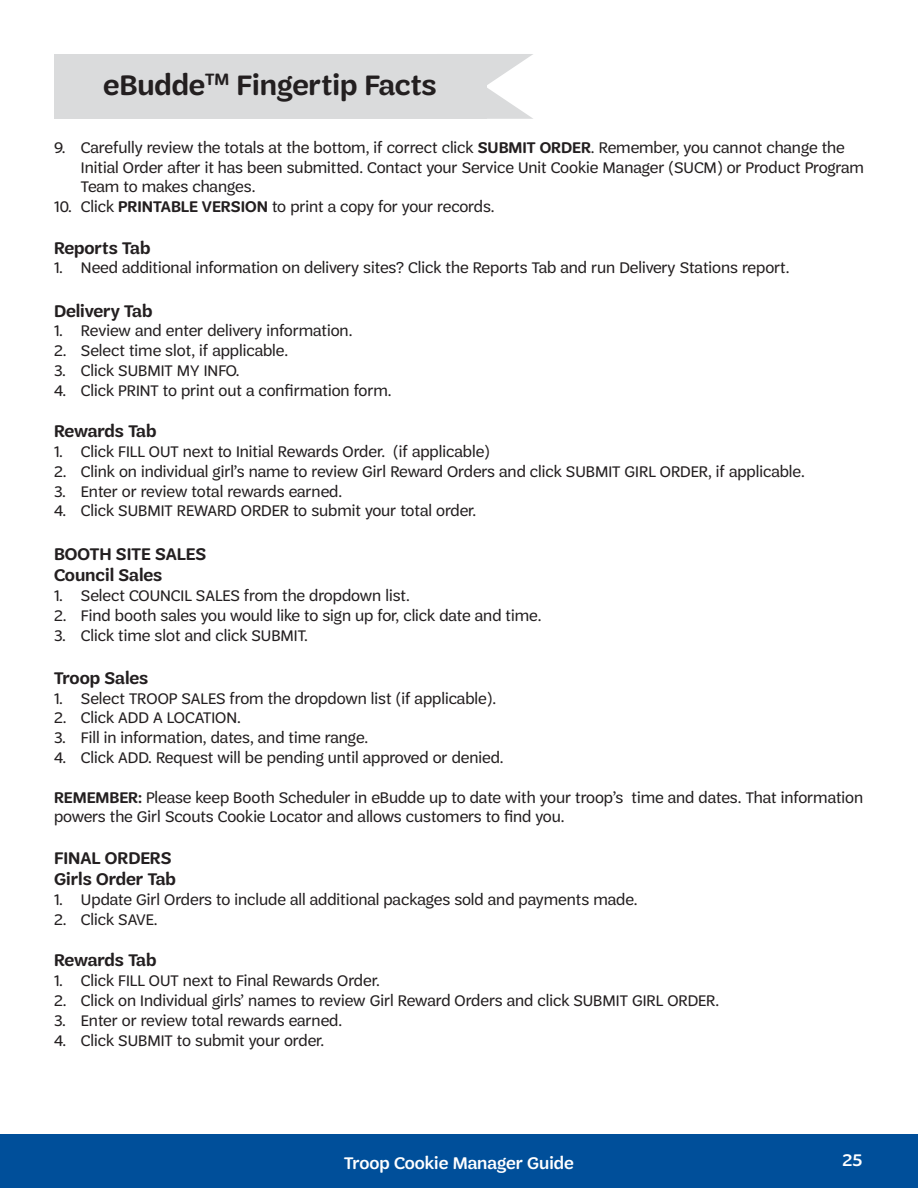
<style>
.page{position:relative;width:918px;height:1188px;background:#fff}
.page>*{position:absolute;margin:0;border:0;box-sizing:border-box;transform-origin:0 0}
.t1{font:600 30px "Trefoil Sans";color:#231f20}
.t2{font:600 18px/21.6px "Trefoil Sans";color:#231f20}
.t3{font:500 18px "Trefoil Sans";color:#fff}
.t4{font:16.5px/19.8px "Trefoil Sans";color:#231f20}
.s1{font-weight:600}
</style>
<div class="page">
<div style="left:0;top:1134px;width:918px;height:54px;background:#004f9a"></div>
<svg style="left:486px;top:54px;width:47px;height:65px"></svg>
<div style="left:54px;top:54px;width:432px;height:65px;background:#dadbdc"></div>
<h1 class="t1" style="left:103px;top:68px;width:335px">eBudde<sup>TM</sup> Fingertip Facts</h1>
<p class="t4" style="left:81px;top:137px;width:784px;text-indent:-27px">9. Carefully review the totals at the bottom, if correct click <span class="s1">SUBMIT ORDER</span>. Remember, you cannot change the<br>Initial Order after it has been submitted. Contact your Service Unit Cookie Manager (SUCM) or Product Program<br>Team to makes changes.</p>
<p class="t4" style="left:54px;top:197px;width:442px">10. Click <span class="s1">PRINTABLE VERSION</span> to print a copy for your records.</p>
<p class="t2" style="left:54px;top:237px;width:98px">Reports Tab</p>
<p class="t4" style="left:54px;top:258px;width:737px">1. Need additional information on delivery sites? Click the Reports Tab and run Delivery Stations report.</p>
<p class="t2" style="left:54px;top:300px;width:100px">Delivery Tab</p>
<p class="t4" style="left:54px;top:321px;width:300px">1. Review and enter delivery information.</p>
<p class="t4" style="left:54px;top:341px;width:236px">2. Select time slot, if applicable.</p>
<p class="t4" style="left:54px;top:361px;width:187px">3. Click SUBMIT MY INFO.</p>
<p class="t4" style="left:54px;top:380px;width:339px">4. Click PRINT to print out a confirmation form.</p>
<p class="t2" style="left:54px;top:420px;width:104px">Rewards Tab</p>
<p class="t4" style="left:54px;top:442px;width:437px">1. Click FILL OUT next to Initial Rewards Order. (if applicable)</p>
<p class="t4" style="left:54px;top:461px;width:752px">2. Clink on individual girl’s name to review Girl Reward Orders and click SUBMIT GIRL ORDER, if applicable.</p>
<p class="t4" style="left:54px;top:481px;width:290px">3. Enter or review total rewards earned.</p>
<p class="t4" style="left:54px;top:501px;width:424px">4. Click SUBMIT REWARD ORDER to submit your total order.</p>
<p class="t2" style="left:54px;top:543px;width:154px">BOOTH SITE SALES<br>Council Sales</p>
<p class="t4" style="left:54px;top:586px;width:357px">1. Select COUNCIL SALES from the dropdown list.</p>
<p class="t4" style="left:54px;top:605px;width:489px">2. Find booth sales you would like to sign up for, click date and time.</p>
<p class="t4" style="left:54px;top:625px;width:256px">3. Click time slot and click SUBMIT.</p>
<p class="t2" style="left:54px;top:667px;width:96px">Troop Sales</p>
<p class="t4" style="left:54px;top:688px;width:444px">1. Select TROOP SALES from the dropdown list (if applicable).</p>
<p class="t4" style="left:54px;top:708px;width:188px">2. Click ADD A LOCATION.</p>
<p class="t4" style="left:54px;top:728px;width:316px">3. Fill in information, dates, and time range.</p>
<p class="t4" style="left:54px;top:748px;width:451px">4. Click ADD. Request will be pending until approved or denied.</p>
<p class="t4" style="left:54px;top:787px;width:811px"><span class="s1">REMEMBER:</span> Please keep Booth Scheduler in eBudde up to date with your troop’s time and dates. That information powers the Girl Scouts Cookie Locator and allows customers to find you.</p>
<p class="t2" style="left:54px;top:847px;width:123px">FINAL ORDERS<br>Girls Order Tab</p>
<p class="t4" style="left:54px;top:890px;width:585px">1. Update Girl Orders to include all additional packages sold and payments made.</p>
<p class="t4" style="left:54px;top:910px;width:105px">2. Click SAVE.</p>
<p class="t2" style="left:54px;top:950px;width:104px">Rewards Tab</p>
<p class="t4" style="left:54px;top:971px;width:327px">1. Click FILL OUT next to Final Rewards Order.</p>
<p class="t4" style="left:54px;top:991px;width:667px">2. Click on Individual girls’ names to review Girl Reward Orders and click SUBMIT GIRL ORDER.</p>
<p class="t4" style="left:54px;top:1010px;width:290px">3. Enter or review total rewards earned.</p>
<p class="t4" style="left:54px;top:1030px;width:272px">4. Click SUBMIT to submit your order.</p>
<p class="t3" style="left:344px;top:1153px;width:231px">Troop Cookie Manager Guide</p>
<p class="t3" style="left:843px;top:1150px;width:21px">25</p>
</div>
